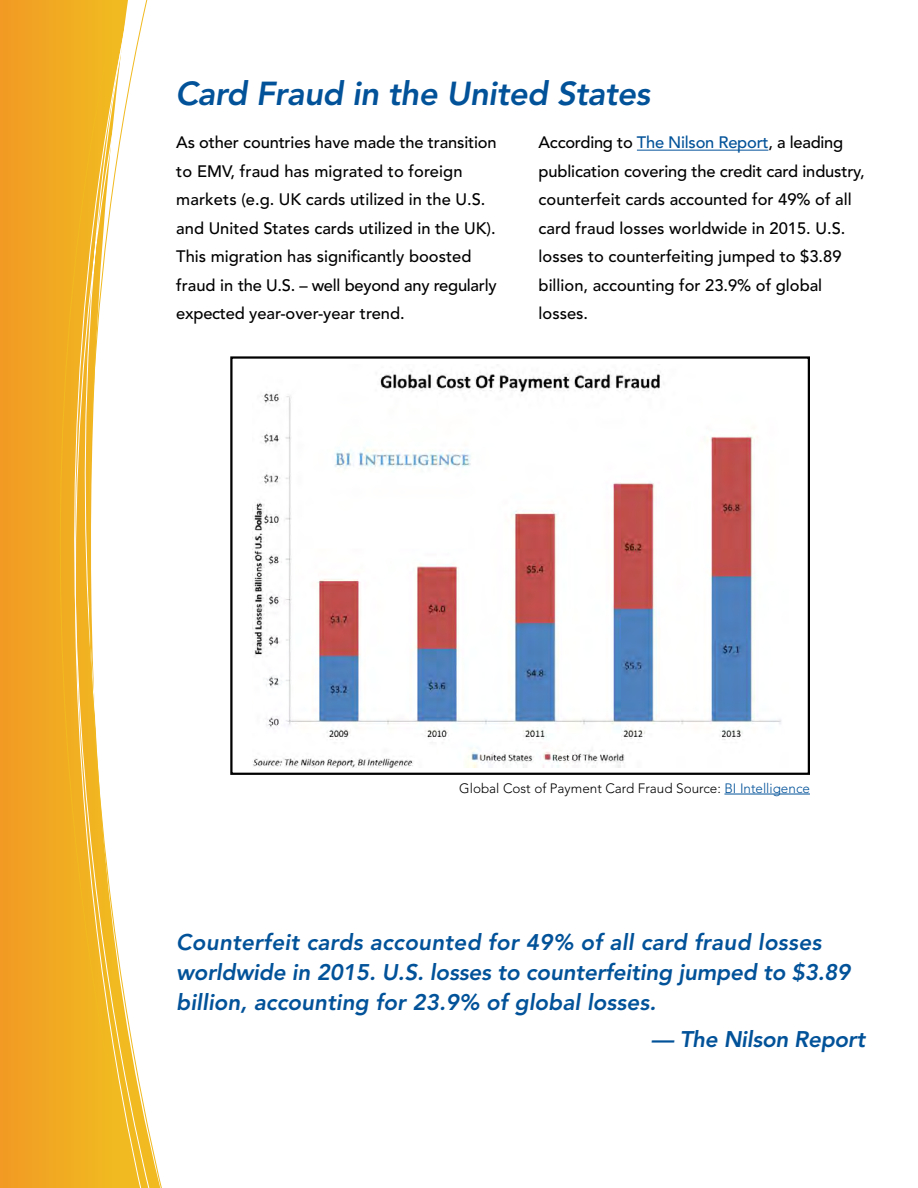
<style>
.page{position:relative;width:918px;height:1188px;background:#fff}
.page>*{position:absolute;margin:0;border:0;box-sizing:border-box;transform-origin:0 0}
.t1{font:italic 800 33px "Avenir LT Std";letter-spacing:-.015em;color:#025299}
.t2{font:italic 800 22.5px/30px "Avenir LT Std";color:#025299}
.t3{font:500 16.5px/28.5px "Avenir LT Std";color:#000}
.t4{font:300 13.5px "Avenir LT Std";color:#000}
.s1{color:#025299}
</style>
<div class="page">
<div style="left:0;top:0;width:57px;height:1188px;background:#f1a223"></div>
<svg style="left:57px;top:0;width:105px;height:1188px"></svg>
<hr style="left:637px;top:150px;width:131px;height:1px;background:#025299">
<img style="left:253px;top:371px;width:528px;height:396px">
<div style="left:230px;top:356px;width:580px;height:419px;border:2px solid #000"></div>
<hr style="left:724px;top:794px;width:86px;height:1px;background:#025299">
<h1 class="t1" style="left:176px;top:74px;width:476px">Card Fraud in the United States</h1>
<p class="t3" style="left:176px;top:129px;width:322px">As other countries have made the transition to EMV, fraud has migrated to foreign markets (e.g. UK cards utilized in the U.S. and United States cards utilized in the UK).<br>This migration has significantly boosted fraud in the U.S. – well beyond any regularly expected year-over-year trend.</p>
<p class="t3" style="left:539px;top:129px;width:328px">According to <span class="s1">The Nilson Report</span>, a leading publication covering the credit card industry, counterfeit cards accounted for 49% of all card fraud losses worldwide in 2015. U.S. losses to counterfeiting jumped to $3.89 billion, accounting for 23.9% of global losses.</p>
<p class="t4" style="left:459px;top:780px;width:352px">Global Cost of Payment Card Fraud Source: <span class="s1">BI Intelligence</span></p>
<h2 class="t2" style="left:176px;top:927px;width:676px">Counterfeit cards accounted for 49% of all card fraud losses worldwide in 2015. U.S. losses to counterfeiting jumped to $3.89 billion, accounting for 23.9% of global losses.</h2>
<h2 class="t2" style="left:651px;top:1025px;width:215px">— The Nilson Report</h2>
</div>
